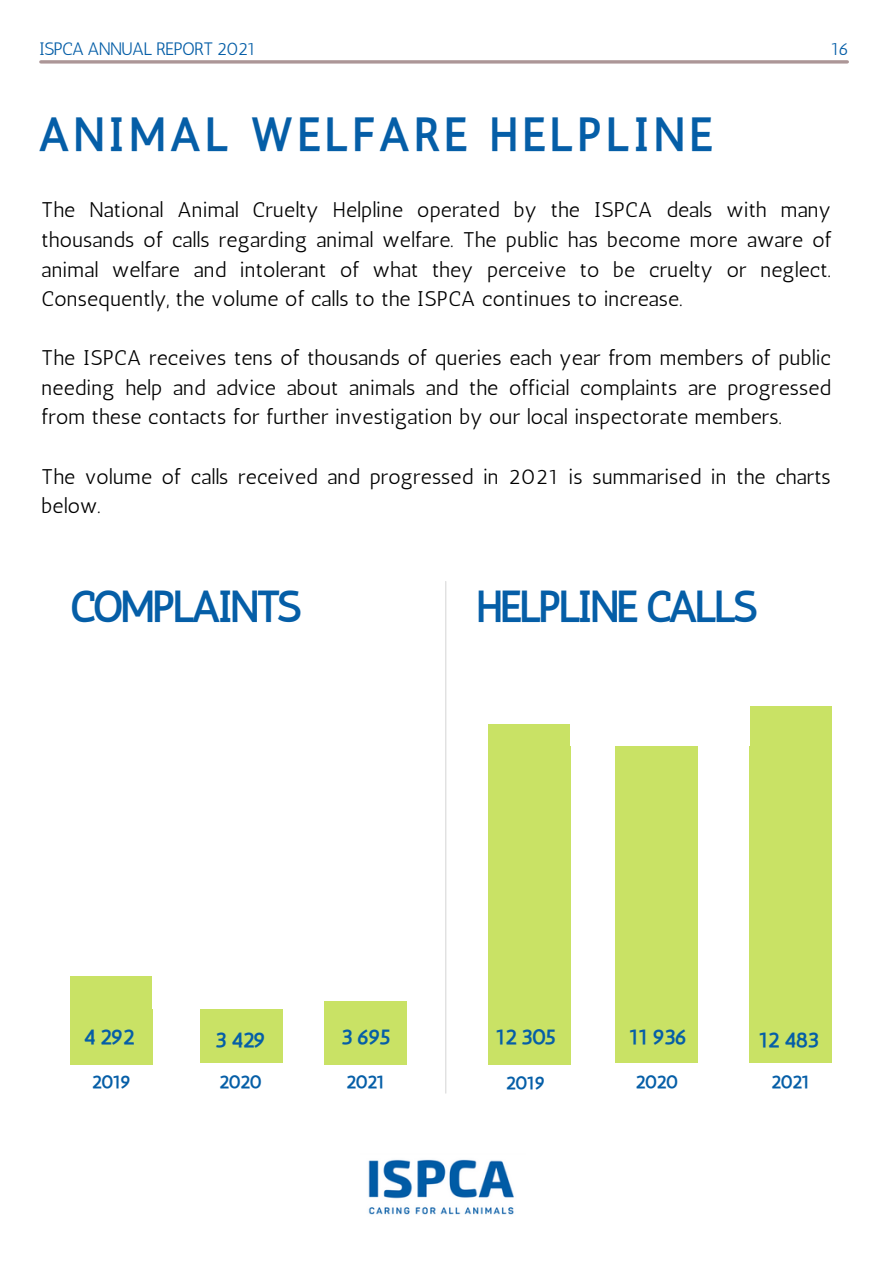
<style>
.page{position:relative;width:893px;height:1264px;background:#fff}
.page>*{position:absolute;margin:0;border:0;box-sizing:border-box;transform-origin:0 0}
.t1{font:45px "CA Generated";letter-spacing:.105em;color:#055ea7}
.t2{font:42px "CA Generated";letter-spacing:-.05em;color:#055ea7}
.t3{font:21.15px/29.5px "Antic";letter-spacing:.01em;color:#000;text-align:justify}
.t4{font:21px "CA Generated";letter-spacing:-.05em;color:#055ea7}
.t5{font:18px "CA Generated";letter-spacing:-.05em;color:#055ea7}
.t6{font:18px "Antic";letter-spacing:-.05em;color:#055ea7}
</style>
<div class="page">
<img style="left:368px;top:1159px;width:146px;height:56px">
<hr style="left:445px;top:581px;width:1px;height:512px;background:#d9d9d9">
<div style="left:488px;top:707px;width:82px;height:357px;background:#c9e265"></div>
<div style="left:616px;top:705px;width:82px;height:357px;background:#c9e265"></div>
<div style="left:749px;top:705px;width:82px;height:357px;background:#c9e265"></div>
<div style="left:570px;top:703px;width:180px;height:42px;background:#fff"></div>
<div style="left:71px;top:707px;width:82px;height:357px;background:#c9e265"></div>
<div style="left:201px;top:705px;width:82px;height:357px;background:#c9e265"></div>
<div style="left:324px;top:707px;width:82px;height:357px;background:#c9e265"></div>
<div style="left:451px;top:685px;width:168px;height:38px;background:#fff"></div>
<div style="left:16px;top:883px;width:400px;height:93px;background:#fff"></div>
<div style="left:7px;top:814px;width:400px;height:92px;background:#fff"></div>
<div style="left:0;top:697px;width:425px;height:127px;background:#fff"></div>
<div style="left:152px;top:973px;width:151px;height:35px;background:#fff"></div>
<div style="left:291px;top:968px;width:141px;height:33px;background:#fff"></div>
<svg style="left:41px;top:60px;width:806px;height:4px;background:#b8a6a7"></svg>
<p class="t6" style="left:39px;top:38px;width:218px">ISPCA ANNUAL REPORT 2021</p>
<p class="t6" style="left:830px;top:38px;width:20px">16</p>
<h1 class="t1" style="left:39px;top:106px;width:674px">ANIMAL WELFARE HELPLINE</h1>
<p class="t3" style="left:42px;top:195px;width:791px">The National Animal Cruelty Helpline operated by the ISPCA deals with many thousands of calls regarding animal welfare. The public has become more aware of animal welfare and intolerant of what they perceive to be cruelty or neglect.<br>Consequently, the volume of calls to the ISPCA continues to increase.</p>
<p class="t3" style="left:42px;top:343px;width:790px">The ISPCA receives tens of thousands of queries each year from members of public needing help and advice about animals and the official complaints are progressed from these contacts for further investigation by our local inspectorate members.</p>
<p class="t3" style="left:42px;top:461px;width:790px">The volume of calls received and progressed in 2021 is summarised in the charts below.</p>
<h2 class="t2" style="left:70px;top:579px;width:232px">COMPLAINTS</h2>
<h2 class="t2" style="left:477px;top:579px;width:281px">HELPLINE CALLS</h2>
<p class="t4" style="left:83px;top:1023px;width:53px">4 292</p>
<p class="t4" style="left:215px;top:1026px;width:52px">3 429</p>
<p class="t4" style="left:341px;top:1023px;width:50px">3 695</p>
<p class="t5" style="left:92px;top:1070px;width:41px">2019</p>
<p class="t5" style="left:219px;top:1070px;width:45px">2020</p>
<p class="t5" style="left:346px;top:1070px;width:41px">2021</p>
<p class="t4" style="left:496px;top:1023px;width:61px">12 305</p>
<p class="t4" style="left:629px;top:1023px;width:60px">11 936</p>
<p class="t4" style="left:758px;top:1026px;width:62px">12 483</p>
<p class="t5" style="left:505px;top:1071px;width:41px">2019</p>
<p class="t5" style="left:635px;top:1070px;width:45px">2020</p>
<p class="t5" style="left:771px;top:1070px;width:41px">2021</p>
</div>
